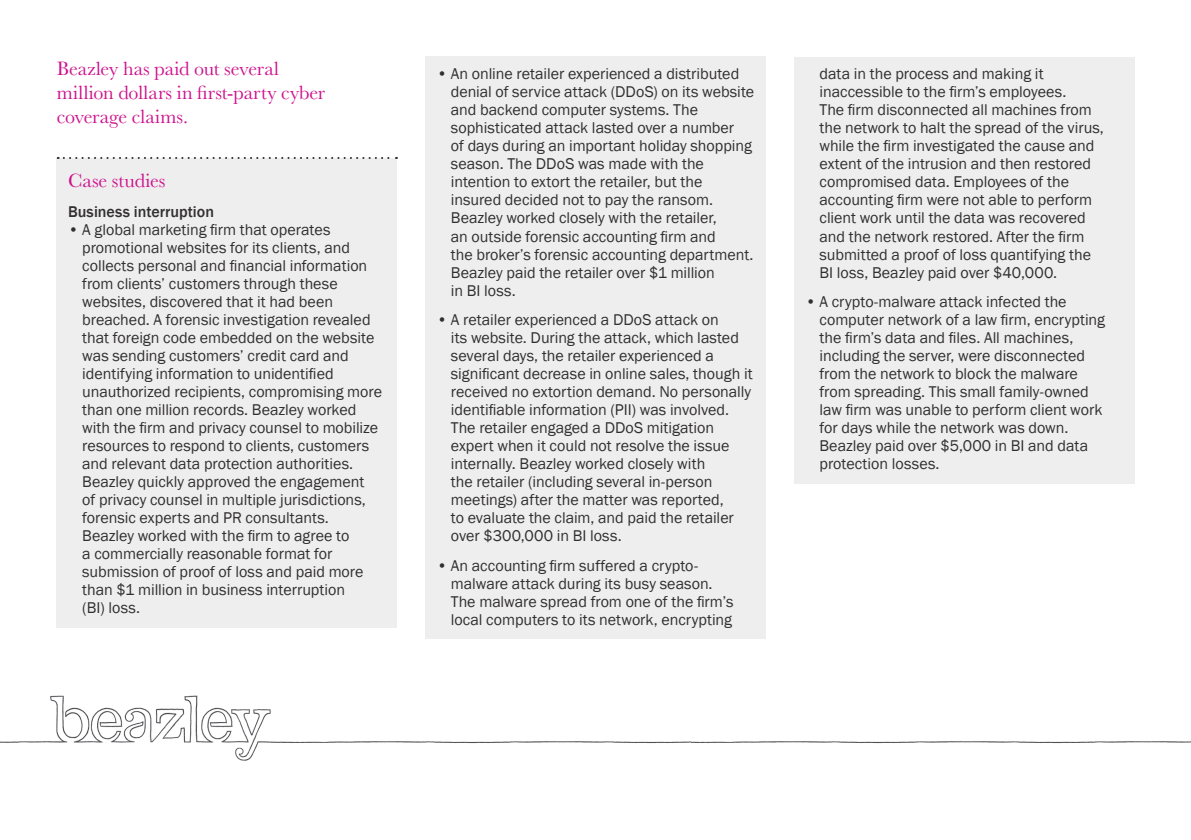
<style>
.page{position:relative;width:1191px;height:840px;background:#fff}
.page>*{position:absolute;margin:0;border:0;box-sizing:border-box;transform-origin:0 0}
._01_Intro___Headings{font:20px/24px "Baskerville";color:#ce118c}
.t1{font:16px/18px "Franklin Gothic";color:#312f30}
.t2{font:500 16px "Franklin Gothic";color:#312f30}
</style>
<div class="page">
<img style="left:0;top:695px;width:692px;height:66px">
<img style="left:692px;top:741px;width:499px;height:3px">
<div style="left:57px;top:158px;width:340px;height:468px;background:#eeeeef"></div>
<svg style="left:58px;top:157px;width:339px;height:2px"></svg>
<div style="left:425px;top:57px;width:340px;height:581px;background:#eeeeef"></div>
<div style="left:794px;top:57px;width:340px;height:426px;background:#eeeeef"></div>
<p class="_01_Intro___Headings" style="left:57px;top:56px;width:270px">Beazley has paid out several million dollars in first-party cyber coverage claims.</p>
<p class="_01_Intro___Headings" style="left:68px;top:169px;width:99px">Case studies</p>
<p class="t2" style="left:68px;top:201px;width:147px">Business interruption</p>
<p class="t1" style="left:82px;top:220px;width:301px;text-indent:-14px">• A global marketing firm that operates promotional websites for its clients, and collects personal and financial information from clients’ customers through these websites, discovered that it had been breached. A forensic investigation revealed that foreign code embedded on the website was sending customers’ credit card and identifying information to unidentified unauthorized recipients, compromising more than one million records. Beazley worked with the firm and privacy counsel to mobilize resources to respond to clients, customers and relevant data protection authorities.<br>Beazley quickly approved the engagement<br>of privacy counsel in multiple jurisdictions, forensic experts and PR consultants.<br>Beazley worked with the firm to agree to<br>a commercially reasonable format for submission of proof of loss and paid more than $1 million in business interruption<br>(BI) loss.</p>
<p class="t1" style="left:451px;top:65px;width:305px;text-indent:-14px">• An online retailer experienced a distributed denial of service attack (DDoS) on its website and backend computer systems. The sophisticated attack lasted over a number<br>of days during an important holiday shopping season. The DDoS was made with the intention to extort the retailer, but the insured decided not to pay the ransom.<br>Beazley worked closely with the retailer,<br>an outside forensic accounting firm and<br>the broker’s forensic accounting department.<br>Beazley paid the retailer over $1 million<br>in BI loss.</p>
<p class="t1" style="left:451px;top:311px;width:303px;text-indent:-14px">• A retailer experienced a DDoS attack on<br>its website. During the attack, which lasted several days, the retailer experienced a significant decrease in online sales, though it received no extortion demand. No personally identifiable information (PII) was involved.<br>The retailer engaged a DDoS mitigation expert when it could not resolve the issue internally. Beazley worked closely with<br>the retailer (including several in-person meetings) after the matter was reported,<br>to evaluate the claim, and paid the retailer over $300,000 in BI loss.</p>
<p class="t1" style="left:451px;top:556px;width:284px;text-indent:-14px">• An accounting firm suffered a crypto&shy;malware attack during its busy season.<br>The malware spread from one of the firm’s local computers to its network, encrypting</p>
<p class="t1" style="left:819px;top:65px;width:286px">data in the process and making it inaccessible to the firm’s employees.<br>The firm disconnected all machines from the network to halt the spread of the virus, while the firm investigated the cause and extent of the intrusion and then restored compromised data. Employees of the accounting firm were not able to perform client work until the data was recovered and the network restored. After the firm submitted a proof of loss quantifying the BI loss, Beazley paid over $40,000.</p>
<p class="t1" style="left:819px;top:293px;width:287px;text-indent:-14px">• A crypto-malware attack infected the computer network of a law firm, encrypting the firm’s data and files. All machines, including the server, were disconnected from the network to block the malware from spreading. This small family-owned law firm was unable to perform client work for days while the network was down.<br>Beazley paid over $5,000 in BI and data protection losses.</p>
</div>
